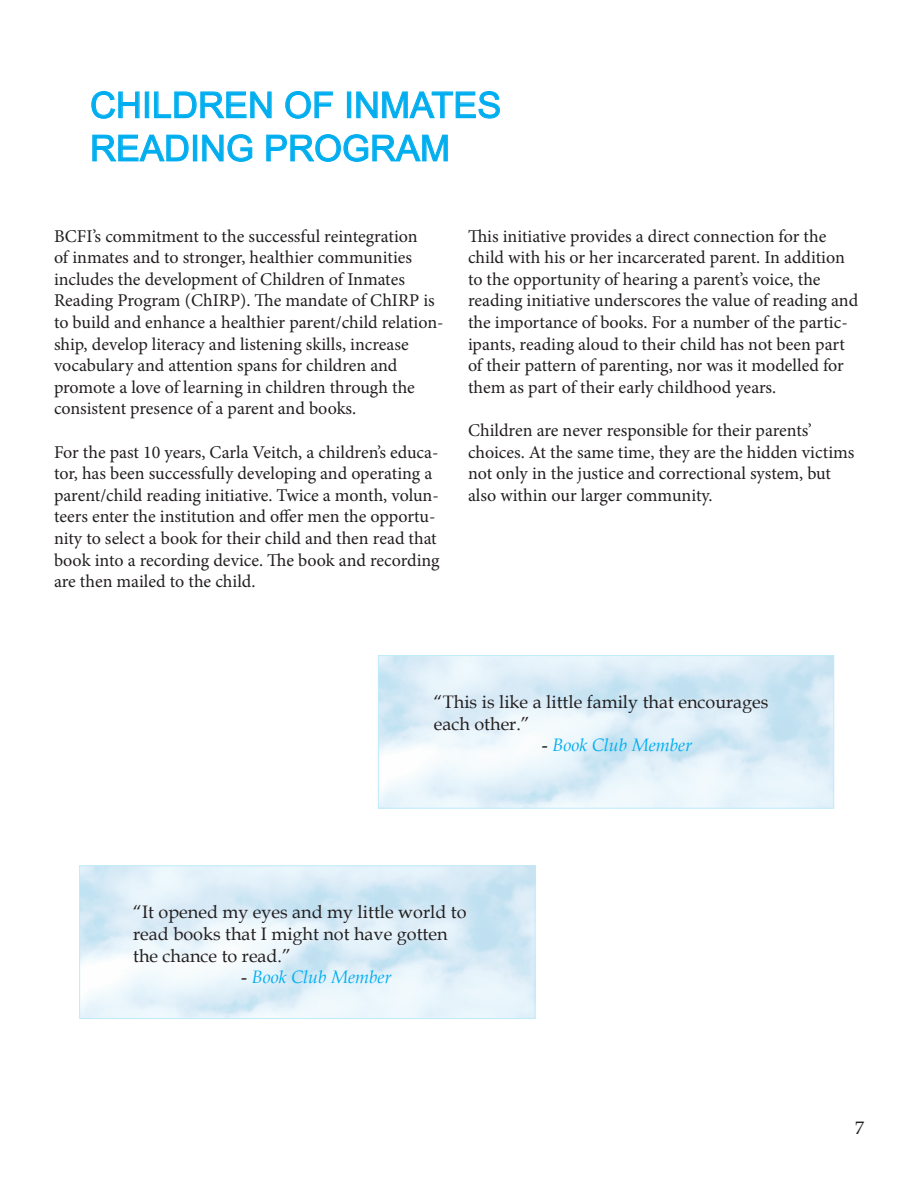
<style>
.page{position:relative;width:918px;height:1188px;background:#fff}
.page>*{position:absolute;margin:0;border:0;box-sizing:border-box;transform-origin:0 0}
.t1{font:36px "Arial";color:#00aeef}
.t2{font:18px/21.6px "Minion Pro";color:#231f20}
.t3{font:18px/21.6px "Book Antiqua";color:#231f20}
.t4{font:italic 18px "Book Antiqua";color:#00aeef}
.s1{font-style:normal;color:#231f20}
</style>
<div class="page">
<svg style="left:91px;top:91px;width:49px;height:28px"></svg>
<div style="left:145px;top:92px;width:4px;height:26px;border:1px solid #00aeef"></div>
<svg style="left:154px;top:91px;width:118px;height:27px"></svg>
<svg style="left:285px;top:91px;width:48px;height:28px"></svg>
<div style="left:347px;top:92px;width:4px;height:26px;border:1px solid #00aeef"></div>
<svg style="left:356px;top:91px;width:144px;height:28px"></svg>
<svg style="left:92px;top:134px;width:97px;height:28px"></svg>
<div style="left:193px;top:135px;width:4px;height:26px;border:1px solid #00aeef"></div>
<svg style="left:202px;top:134px;width:51px;height:28px"></svg>
<svg style="left:266px;top:134px;width:182px;height:28px"></svg>
<p class="t1" style="left:90px;top:80px;width:413px">CHILDREN OF INMATES</p>
<p class="t1" style="left:90px;top:123px;width:362px">READING PROGRAM</p>
<p class="t2" style="left:54px;top:225px;width:391px">BCFI’s commitment to the successful reintegration<br>of inmates and to stronger, healthier communities includes the development of Children of Inmates Reading Program (ChIRP). The mandate of ChIRP is to build and enhance a healthier parent/child relation&shy;ship, develop literacy and listening skills, increase vocabulary and attention spans for children and promote a love of learning in children through the consistent presence of a parent and books.</p>
<p class="t2" style="left:54px;top:441px;width:387px">For the past 10 years, Carla Veitch, a children’s educa&shy;tor, has been successfully developing and operating a parent/child reading initiative. Twice a month, volun&shy;teers enter the institution and offer men the opportu&shy;nity to select a book for their child and then read that book into a recording device. The book and recording are then mailed to the child.</p>
<p class="t2" style="left:468px;top:225px;width:392px">This initiative provides a direct connection for the child with his or her incarcerated parent. In addition to the opportunity of hearing a parent’s voice, the reading initiative underscores the value of reading and the importance of books. For a number of the partic&shy;ipants, reading aloud to their child has not been part of their pattern of parenting, nor was it modelled for them as part of their early childhood years.</p>
<p class="t2" style="left:468px;top:420px;width:388px">Children are never responsible for their parents’ choices. At the same time, they are the hidden victims not only in the justice and correctional system, but also within our larger community.</p>
<p class="t3" style="left:434px;top:691px;width:336px">“This is like a little family that encourages each other.”</p>
<p class="t4" style="left:542px;top:733px;width:152px"><span class="s1">-</span> Book Club Member</p>
<p class="t3" style="left:133px;top:901px;width:335px">“It opened my eyes and my little world to read books that I might not have gotten the chance to read.”</p>
<p class="t4" style="left:241px;top:965px;width:152px"><span class="s1">-</span> Book Club Member</p>
<p class="t3" style="left:855px;top:1117px;width:10px">7</p>
</div>
